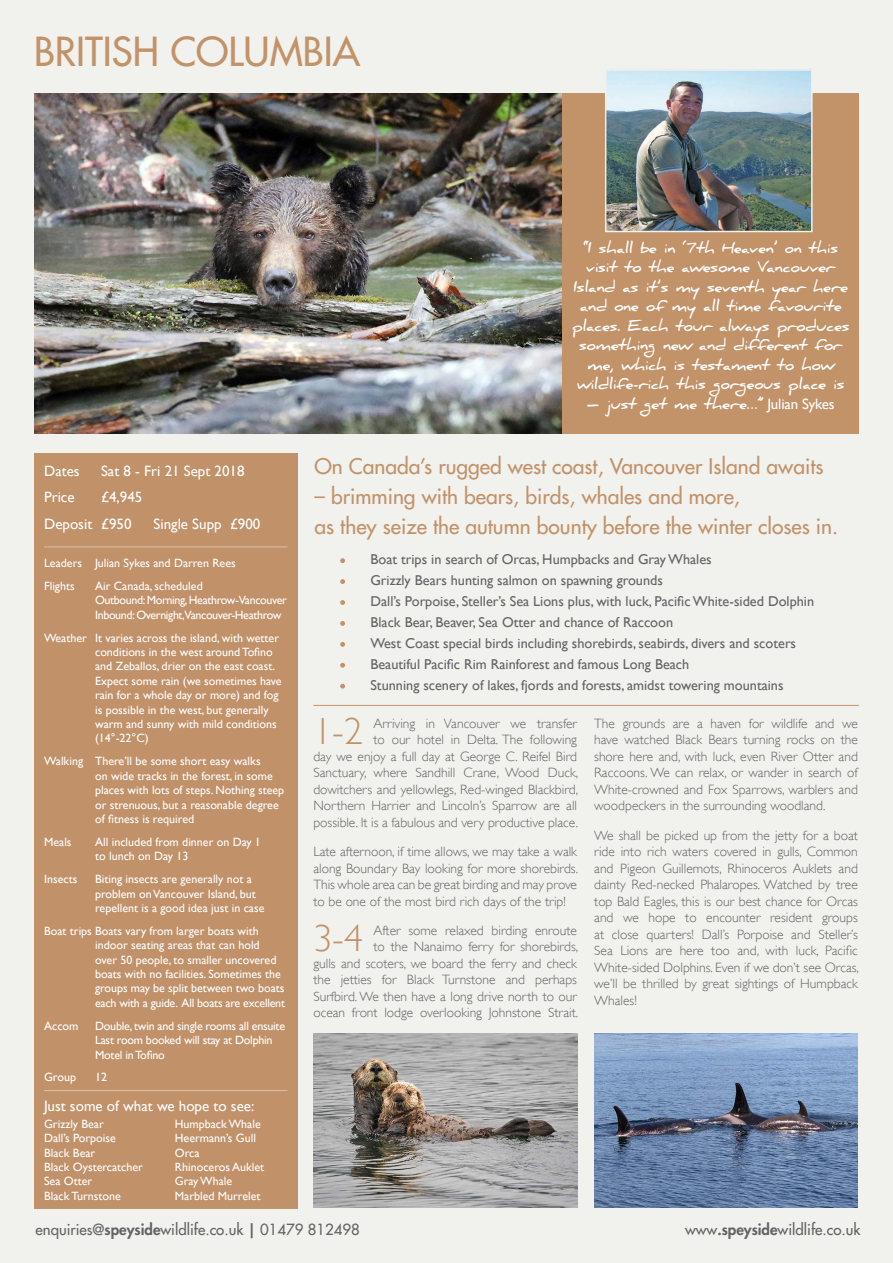
<style>
.page{position:relative;width:893px;height:1263px;background:#f1f1ed}
.page>*{position:absolute;margin:0;border:0;box-sizing:border-box;transform-origin:0 0}
.t1{font:500 39px "Futura Std";color:#c29269}
.t2{font:300 37.65px "Gill Sans";color:#c29269}
.t3{font:500 21px/30px "Futura Std";color:#c29269}
.t4{font:700 15px/19.5px "Daniel";letter-spacing:-.01em;color:#fff;text-align:center}
.t5{font:15px "Gill Sans";color:#fff}
.t6{font:500 15px "Futura Std";color:#636366}
.t7{font:14.25px/21px "Gill Sans";color:#636366}
.t8{font:300 13.5px/16.5px "Gill Sans";color:#636366;text-align:justify}
.t9{font:12px/14.4px "Gill Sans";color:#fff}
.t10{font:12px/14.4px "Gill Sans";letter-spacing:-.03em;color:#fff}
.t11{font:12px/14.4px "Gill Sans";letter-spacing:-.02em;color:#fff}
.s1{font-family:"Gill Sans";font-weight:400}
.s2{font-weight:800}
</style>
<div class="page">
<div style="left:34px;top:454px;width:264px;height:755px;background:#c19169"></div>
<img style="left:34px;top:94px;width:528px;height:340px">
<div style="left:563px;top:94px;width:296px;height:340px;background:#c29269"></div>
<hr style="left:44px;top:546px;width:244px;height:1px;background:#dcc1a8">
<svg style="left:340px;top:684px;width:5px;height:5px"></svg>
<svg style="left:340px;top:663px;width:5px;height:5px"></svg>
<svg style="left:340px;top:642px;width:5px;height:5px"></svg>
<svg style="left:340px;top:621px;width:5px;height:5px"></svg>
<svg style="left:340px;top:600px;width:5px;height:5px"></svg>
<svg style="left:340px;top:579px;width:5px;height:5px"></svg>
<svg style="left:340px;top:558px;width:5px;height:5px"></svg>
<hr style="left:313px;top:705px;width:546px;height:1px;background:#c29269">
<hr style="left:44px;top:1090px;width:244px;height:1px;background:#dcc1a8">
<img style="left:594px;top:1033px;width:264px;height:175px">
<img style="left:313px;top:1033px;width:264px;height:175px">
<img style="left:608px;top:72px;width:202px;height:157px">
<div style="left:605px;top:69px;width:208px;height:163px;border:2px solid #f1f1ed"></div>
<p class="t1" style="left:34px;top:27px;width:328px">BRITISH COLUMBIA</p>
<p class="t4" style="left:572px;top:238px;width:279px">“I shall be in ‘7th Heaven’ on this visit to the awesome Vancouver<br>Island as it’s my seventh year here and one of my all time favourite places. Each tour always produces something new and different for me, which is testament to how wildlife-rich this gorgeous place is</p>
<p class="t4" style="left:587px;top:394px;width:249px">– just get me there…” <span class="s1">Julian Sykes</span></p>
<p class="t5" style="left:44px;top:462px;width:37px">Dates</p>
<p class="t5" style="left:101px;top:462px;width:145px">Sat 8 - Fri 21 Sept 2018</p>
<p class="t5" style="left:44px;top:488px;width:32px">Price</p>
<p class="t5" style="left:101px;top:488px;width:43px">£4,945</p>
<p class="t5" style="left:44px;top:515px;width:89px">Deposit £950</p>
<p class="t5" style="left:154px;top:515px;width:108px">Single Supp £900</p>
<p class="t9" style="left:44px;top:556px;width:193px">Leaders Julian Sykes and Darren Rees</p>
<p class="t9" style="left:44px;top:579px;width:32px">Flights</p>
<p class="t10" style="left:95px;top:579px;width:193px">Air Canada, scheduled<br>Outbound: Morning, Heathrow-Vancouver<br>Inbound: Overnight,Vancouver-Heathrow</p>
<p class="t9" style="left:95px;top:631px;width:188px;text-indent:-51px">Weather It varies across the island, with wetter conditions in the west around Tofino and Zeballos, drier on the east coast.<br>Expect some rain (we sometimes have rain for a whole day or more) and fog is possible in the west, but generally warm and sunny with mild conditions (14°-22°C)</p>
<p class="t9" style="left:95px;top:754px;width:191px;text-indent:-51px">Walking There’ll be some short easy walks<br>on wide tracks in the forest, in some places with lots of steps. Nothing steep or strenuous, but a reasonable degree of fitness is required</p>
<p class="t9" style="left:44px;top:835px;width:29px">Meals</p>
<p class="t9" style="left:95px;top:835px;width:167px">All included from dinner on Day 1 to lunch on Day 13</p>
<p class="t9" style="left:44px;top:872px;width:35px">Insects</p>
<p class="t9" style="left:95px;top:872px;width:171px">Biting insects are generally not a problem on Vancouver Island, but repellent is a good idea just in case</p>
<p class="t9" style="left:95px;top:924px;width:191px;text-indent:-51px">Boat trips Boats vary from larger boats with indoor seating areas that can hold<br>over 50 people, to smaller uncovered boats with no facilities. Sometimes the groups may be split between two boats each with a guide. All boats are excellent</p>
<p class="t9" style="left:44px;top:1019px;width:36px">Accom</p>
<p class="t11" style="left:95px;top:1019px;width:192px">Double, twin and single rooms all ensuite<br>Last room booked will stay at Dolphin<br>Motel in Tofino</p>
<p class="t9" style="left:44px;top:1070px;width:33px">Group</p>
<p class="t9" style="left:95px;top:1070px;width:13px">12</p>
<p class="t5" style="left:44px;top:1097px;width:212px">Just some of what we hope to see:</p>
<p class="t9" style="left:44px;top:1117px;width:73px">Grizzly Bear<br>Dall’s Porpoise</p>
<p class="t9" style="left:44px;top:1145px;width:100px">Black Bear<br>Black Oystercatcher</p>
<p class="t9" style="left:44px;top:1174px;width:78px">Sea Otter<br>Black Turnstone</p>
<p class="t9" style="left:175px;top:1117px;width:87px">Humpback Whale<br>Heermann’s Gull</p>
<p class="t9" style="left:175px;top:1145px;width:26px">Orca</p>
<p class="t9" style="left:175px;top:1160px;width:91px">Rhinoceros Auklet</p>
<p class="t9" style="left:175px;top:1174px;width:87px">Gray Whale<br>Marbled Murrelet</p>
<p class="t3" style="left:314px;top:451px;width:510px">On Canada’s rugged west coast, Vancouver Island awaits</p>
<p class="t3" style="left:314px;top:481px;width:525px">– brimming with bears, birds, whales and more,<br>as they seize the autumn bounty before the winter closes in.</p>
<p class="t7" style="left:370px;top:549px;width:445px">Boat trips in search of Orcas, Humpbacks and Gray Whales<br>Grizzly Bears hunting salmon on spawning grounds<br>Dall’s Porpoise, Steller’s Sea Lions plus, with luck, Pacific White-sided Dolphin Black Bear, Beaver, Sea Otter and chance of Raccoon<br>West Coast special birds including shorebirds, seabirds, divers and scoters Beautiful Pacific Rim Rainforest and famous Long Beach<br>Stunning scenery of lakes, fjords and forests, amidst towering mountains</p>
<p class="t2" style="left:313px;top:710px;width:51px">1-2</p>
<p class="t8" style="left:313px;top:715px;width:266px;text-align:right">Arriving in Vancouver we transfer<br>to our hotel in Delta. The following<br>day we enjoy a full day at George C. Reifel Bird Sanctuary, where Sandhill Crane, Wood Duck, dowitchers and yellowlegs, Red-winged Blackbird, Northern Harrier and Lincoln’s Sparrow are all possible. It is a fabulous and very productive place.</p>
<p class="t8" style="left:313px;top:843px;width:266px">Late afternoon, if time allows, we may take a walk along Boundary Bay looking for more shorebirds.<br>This whole area can be great birding and may prove to be one of the most bird rich days of the trip!</p>
<p class="t2" style="left:313px;top:917px;width:51px">3-4</p>
<p class="t8" style="left:313px;top:922px;width:266px;text-align:right">After some relaxed birding enroute<br>to the Nanaimo ferry for shorebirds,<br>gulls and scoters, we board the ferry and check the jetties for Black Turnstone and perhaps Surfbird. We then have a long drive north to our ocean front lodge overlooking Johnstone Strait.</p>
<p class="t8" style="left:594px;top:715px;width:265px">The grounds are a haven for wildlife and we have watched Black Bears turning rocks on the shore here and, with luck, even River Otter and Raccoons. We can relax, or wander in search of White-crowned and Fox Sparrows, warblers and woodpeckers in the surrounding woodland.</p>
<p class="t8" style="left:594px;top:827px;width:266px">We shall be picked up from the jetty for a boat ride into rich waters covered in gulls, Common and Pigeon Guillemots, Rhinoceros Auklets and dainty Red-necked Phalaropes. Watched by tree top Bald Eagles, this is our best chance for Orcas and we hope to encounter resident groups at close quarters! Dall’s Porpoise and Steller’s Sea Lions are here too and, with luck, Pacific White-sided Dolphins. Even if we don’t see Orcas, we’ll be thrilled by great sightings of Humpback Whales!</p>
<p class="t6" style="left:36px;top:1220px;width:326px">enquiries@<span class="s2">speyside</span>wildlife.co.uk <span class="s2">|</span> 01479 812498</p>
<p class="t6" style="left:685px;top:1220px;width:177px">www<span class="s2">.speyside</span>wildlife.co.uk</p>
</div>
